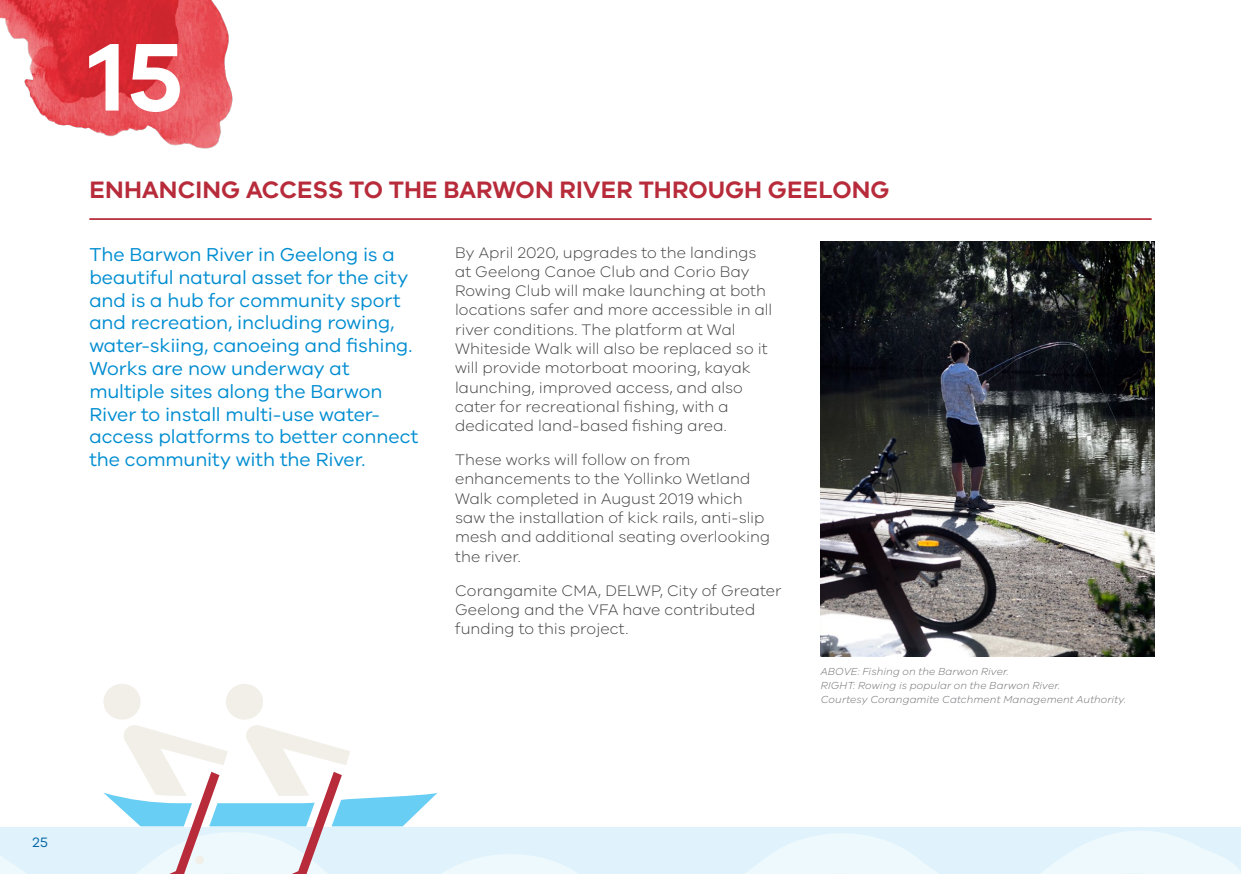
<style>
.page{position:relative;width:1241px;height:874px;background:#fff}
.page>*{position:absolute;margin:0;border:0;box-sizing:border-box;transform-origin:0 0}
.t1{font:600 99.23px "VIC";color:#fff}
.t2{font:600 24.5px "VIC";color:#b72b3a}
.t3{font:19.25px/22.8px "VIC";letter-spacing:-.005em;color:#008dd1}
.t4{font:300 15.75px/19.2px "VIC";letter-spacing:.005em;color:#414042}
.t5{font:14px "VIC";color:#0063a5}
.t6{font:italic 300 10.5px/14px "VIC";letter-spacing:.01em;color:#6d6e71}
</style>
<div class="page">
<img style="left:820px;top:242px;width:334px;height:413px">
<img style="left:0;top:0;width:233px;height:149px">
<svg style="left:0;top:827px;width:1240px;height:46px;background:#e4f4fc"></svg>
<hr style="left:89px;top:218px;width:1062px;height:2px;background:#b72b3a">
<div style="left:226px;top:683px;width:37px;height:36px;background:#f2efe8;border-radius:50%"></div>
<div style="left:103px;top:683px;width:37px;height:36px;background:#f2efe8;border-radius:50%"></div>
<svg style="left:103px;top:725px;width:334px;height:148px"></svg>
<h1 class="t1" style="left:89px;top:17px;width:95px">15</h1>
<h2 class="t2" style="left:89px;top:175px;width:801px">ENHANCING ACCESS TO THE BARWON RIVER THROUGH GEELONG</h2>
<p class="t3" style="left:89px;top:242px;width:330px">The Barwon River in Geelong is a beautiful natural asset for the city and is a hub for community sport and recreation, including rowing, water-skiing, canoeing and fishing.<br>Works are now underway at multiple sites along the Barwon<br>River to install multi-use water&shy;access platforms to better connect the community with the River.</p>
<p class="t4" style="left:455px;top:242px;width:319px">By April 2020, upgrades to the landings at Geelong Canoe Club and Corio Bay Rowing Club will make launching at both locations safer and more accessible in all river conditions. The platform at Wal Whiteside Walk will also be replaced so it will provide motorboat mooring, kayak launching, improved access, and also cater for recreational fishing, with a dedicated land-based fishing area.</p>
<p class="t4" style="left:455px;top:449px;width:316px">These works will follow on from enhancements to the Yollinko Wetland Walk completed in August 2019 which saw the installation of kick rails, anti-slip mesh and additional seating overlooking the river.</p>
<p class="t4" style="left:455px;top:580px;width:328px">Corangamite CMA, DELWP, City of Greater<br>Geelong and the VFA have contributed funding to this project.</p>
<p class="t6" style="left:820px;top:663px;width:307px">ABOVE: Fishing on the Barwon River.<br>RIGHT: Rowing is popular on the Barwon River.<br>Courtesy Corangamite Catchment Management Authority.</p>
<p class="t5" style="left:32px;top:833px;width:17px">25</p>
</div>
